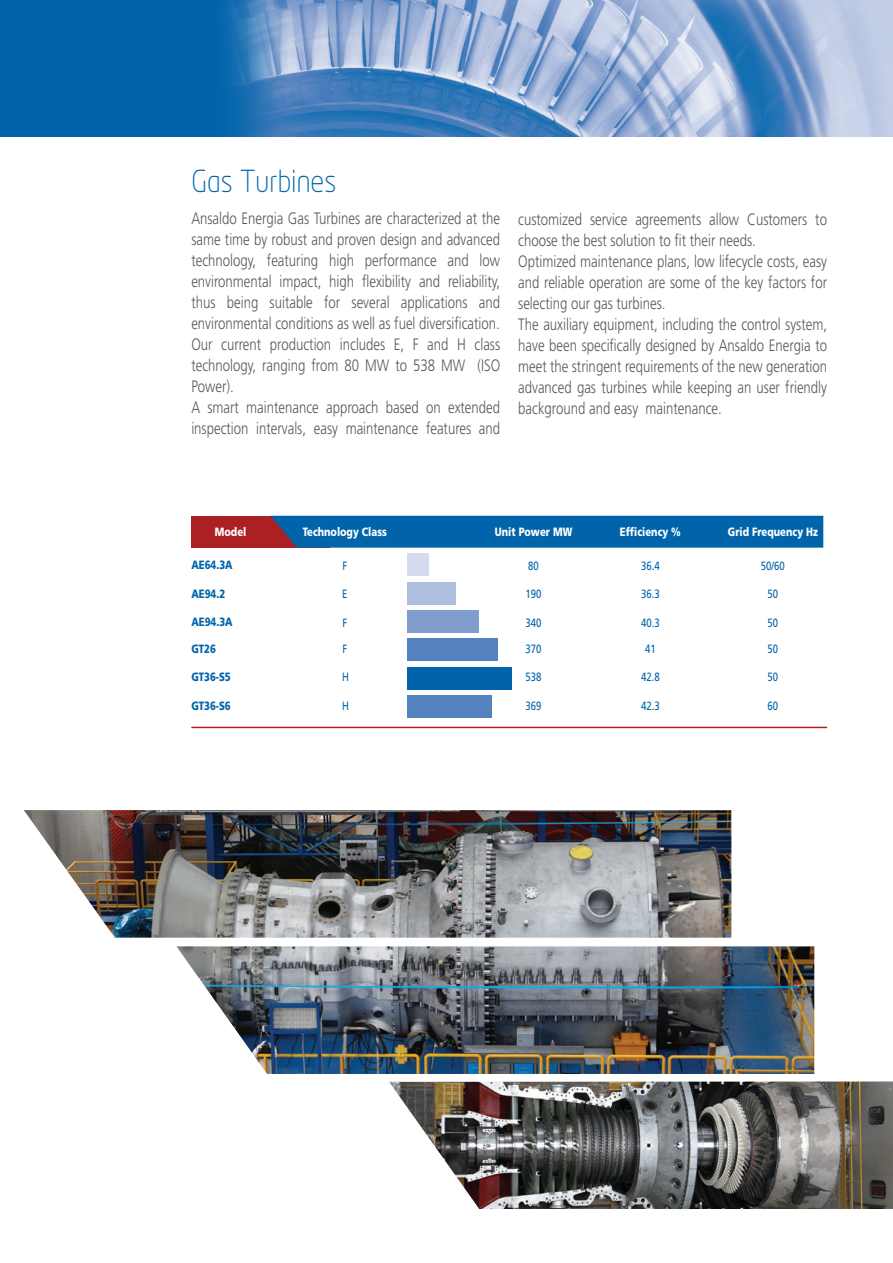
<style>
.page{position:relative;width:893px;height:1263px;background:#fff}
.page>*{position:absolute;margin:0;border:0;box-sizing:border-box;transform-origin:0 0}
.t1{font:300 30px "Neo Tech";color:#0164aa;scale:.9 1}
.t2{font:300 16.5px/21px "Frutiger LT Std";color:#57585a;scale:.8 1}
.t3{font:12px "Frutiger LT Std";color:#0164aa;scale:.8 1}
.t4{font:900 12px "Frutiger LT Std";color:#fff;scale:.8 1}
.t5{font:900 12px "Frutiger LT Std";color:#0164aa;scale:.8 1}
</style>
<div class="page">
<div style="left:0;top:0;width:308px;height:136px;background:#0164aa"></div>
<img style="left:226px;top:0;width:667px;height:136px">
<img style="left:24px;top:810px;width:707px;height:128px">
<img style="left:176px;top:946px;width:638px;height:128px">
<div style="left:191px;top:516px;width:139px;height:32px;background:#ac1f22"></div>
<div style="left:270px;top:516px;width:553px;height:32px;background:#0164aa"></div>
<hr style="left:191px;top:727px;width:636px;height:1px;background:#ac1f22">
<div style="left:407px;top:554px;width:22px;height:22px;background:#d4dced"></div>
<div style="left:407px;top:582px;width:48px;height:22px;background:#adbede"></div>
<div style="left:407px;top:639px;width:90px;height:22px;background:#5482be"></div>
<div style="left:407px;top:667px;width:105px;height:22px;background:#0164aa"></div>
<div style="left:407px;top:695px;width:85px;height:22px;background:#5482be"></div>
<div style="left:407px;top:610px;width:72px;height:22px;background:#809dcd"></div>
<img style="left:389px;top:1081px;width:504px;height:128px">
<h1 class="t1" style="left:191px;top:170px;width:163px">Gas Turbines</h1>
<p class="t2" style="left:191px;top:208px;width:388px">Ansaldo Energia Gas Turbines are characterized at the same time by robust and proven design and advanced technology, featuring high performance and low environmental impact, high flexibility and reliability, thus being suitable for several applications and environmental conditions as well as fuel diversification.<br>Our current production includes E, F and H class technology, ranging from 80 MW to 538 MW (ISO Power).<br>A smart maintenance approach based on extended inspection intervals, easy maintenance features and</p>
<p class="t2" style="left:518px;top:209px;width:388px">customized service agreements allow Customers to choose the best solution to fit their needs.<br>Optimized maintenance plans, low lifecycle costs, easy and reliable operation are some of the key factors for selecting our gas turbines.<br>The auxiliary equipment, including the control system, have been specifically designed by Ansaldo Energia to meet the stringent requirements of the new generation advanced gas turbines while keeping an user friendly background and easy maintenance.</p>
<p class="t4" style="left:215px;top:524px;width:41px">Model</p>
<p class="t4" style="left:728px;top:525px;width:114px">Grid Frequency Hz</p>
<p class="t5" style="left:191px;top:558px;width:53px">AE64.3A</p>
<p class="t3" style="left:761px;top:559px;width:32px">50/60</p>
<p class="t5" style="left:191px;top:586px;width:44px">AE94.2</p>
<p class="t3" style="left:767px;top:587px;width:15px">50</p>
<p class="t4" style="left:620px;top:525px;width:78px">Efficiency %</p>
<p class="t4" style="left:303px;top:525px;width:107px">Technology Class</p>
<p class="t3" style="left:342px;top:559px;width:7px">F</p>
<p class="t3" style="left:342px;top:587px;width:8px">E</p>
<p class="t4" style="left:495px;top:525px;width:98px">Unit Power MW</p>
<p class="t3" style="left:528px;top:559px;width:15px">80</p>
<p class="t3" style="left:526px;top:587px;width:22px">190</p>
<p class="t3" style="left:641px;top:559px;width:25px">36.4</p>
<p class="t3" style="left:641px;top:587px;width:25px">36.3</p>
<p class="t5" style="left:191px;top:615px;width:53px">AE94.3A</p>
<p class="t5" style="left:191px;top:641px;width:32px">GT26</p>
<p class="t5" style="left:191px;top:669px;width:51px">GT36-S5</p>
<p class="t5" style="left:191px;top:698px;width:51px">GT36-S6</p>
<p class="t3" style="left:641px;top:615px;width:25px">40.3</p>
<p class="t3" style="left:342px;top:615px;width:7px">F</p>
<p class="t3" style="left:767px;top:615px;width:15px">50</p>
<p class="t3" style="left:526px;top:615px;width:22px">340</p>
<p class="t3" style="left:342px;top:642px;width:7px">F</p>
<p class="t3" style="left:342px;top:670px;width:10px">H</p>
<p class="t3" style="left:342px;top:699px;width:10px">H</p>
<p class="t3" style="left:526px;top:642px;width:22px">370</p>
<p class="t3" style="left:526px;top:670px;width:22px">538</p>
<p class="t3" style="left:526px;top:699px;width:22px">369</p>
<p class="t3" style="left:645px;top:642px;width:15px">41</p>
<p class="t3" style="left:641px;top:670px;width:25px">42.8</p>
<p class="t3" style="left:641px;top:699px;width:25px">42.3</p>
<p class="t3" style="left:767px;top:642px;width:15px">50</p>
<p class="t3" style="left:767px;top:670px;width:15px">50</p>
<p class="t3" style="left:767px;top:699px;width:15px">60</p>
</div>
